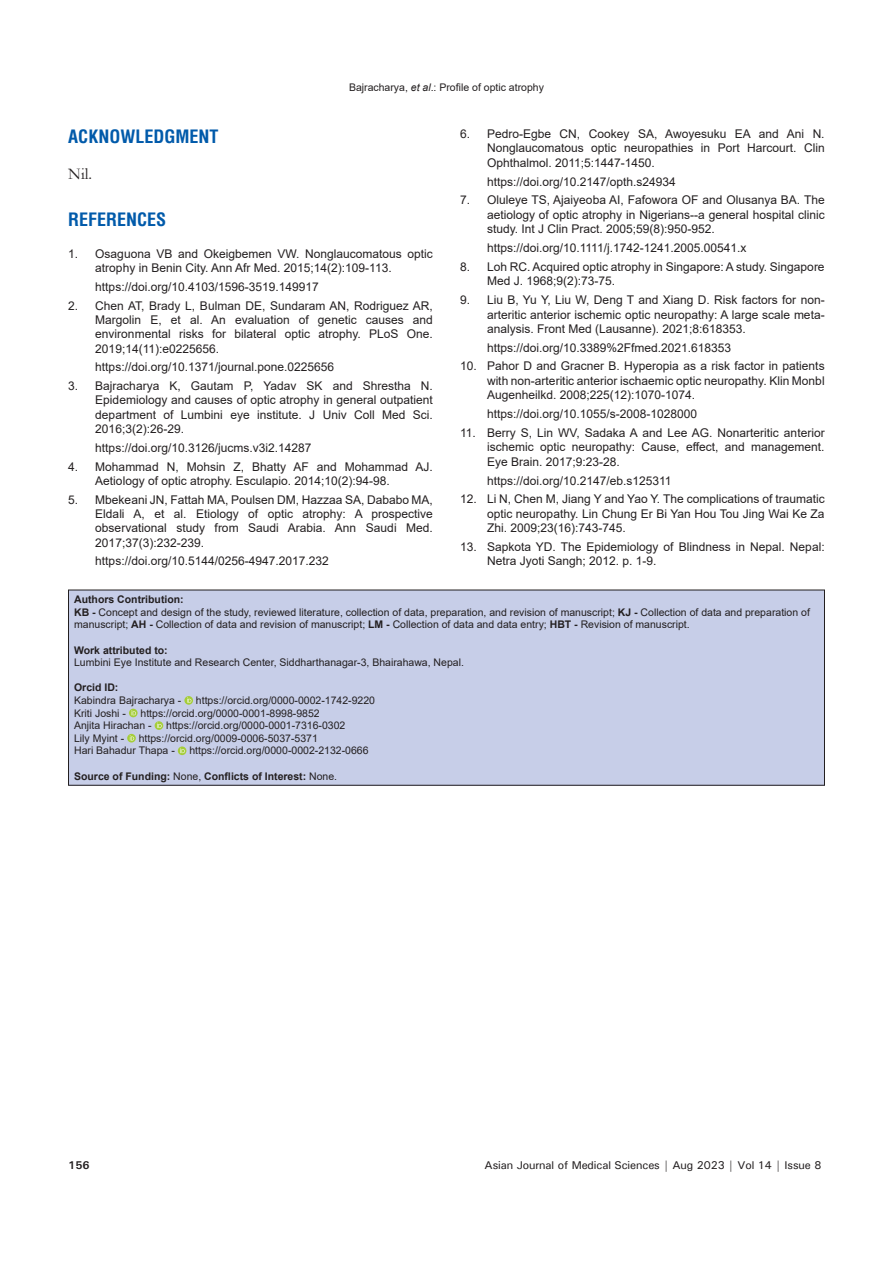
<style>
.page{position:relative;width:893px;height:1263px;background:#fff}
.page>*{position:absolute;margin:0;border:0;box-sizing:border-box;transform-origin:0 0}
.t1{font:700 condensed 18px "Helvetica";color:#015aaa}
.TX{font:16.5px "Garamond";color:#231f20}
.REF{font:12px/14.5px "Arial";color:#231f20;text-align:justify}
.t2{font:500 11.25px "Univers";letter-spacing:-.01em;color:#231f20}
.t3{font:700 11.25px "Univers";color:#231f20}
.SRC{font:10.5px/12.6px "Arial";color:#231f20}
.SRC-2{font:700 10.5px "Arial";color:#231f20}
.s1{font-style:italic}
.s2{font-weight:700}
.s3{font-weight:400}
</style>
<div class="page">
<div style="left:68px;top:590px;width:756px;height:195px;background:#c7cee8"></div>
<svg style="left:184px;top:696px;width:9px;height:9px"></svg>
<svg style="left:187px;top:697px;width:4px;height:6px"></svg>
<svg style="left:129px;top:709px;width:9px;height:8px"></svg>
<svg style="left:132px;top:710px;width:4px;height:5px"></svg>
<svg style="left:155px;top:721px;width:8px;height:9px"></svg>
<svg style="left:157px;top:723px;width:5px;height:5px"></svg>
<svg style="left:127px;top:734px;width:9px;height:8px"></svg>
<svg style="left:130px;top:735px;width:4px;height:5px"></svg>
<svg style="left:178px;top:746px;width:8px;height:9px"></svg>
<svg style="left:180px;top:748px;width:5px;height:5px"></svg>
<p class="SRC" style="left:349px;top:81px;width:196px">Bajracharya, <span class="s1">et al</span>.: Profile of optic atrophy</p>
<h1 class="t1" style="left:68px;top:124px;width:152px">ACKNOWLEDGMENT</h1>
<p class="TX" style="left:68px;top:162px;width:25px">Nil.</p>
<h1 class="t1" style="left:68px;top:208px;width:100px">REFERENCES</h1>
<p class="REF" style="left:95px;top:246px;width:339px;text-indent:-27px">1. Osaguona VB and Okeigbemen VW. Nonglaucomatous optic atrophy in Benin City. Ann Afr Med. 2015;14(2):109-113.</p>
<p class="REF" style="left:95px;top:279px;width:225px">https://doi.org/10.4103/1596-3519.149917</p>
<p class="REF" style="left:95px;top:298px;width:339px;text-indent:-27px">2. Chen AT, Brady L, Bulman DE, Sundaram AN, Rodriguez AR, Margolin E, et al. An evaluation of genetic causes and environmental risks for bilateral optic atrophy. PLoS One.<br>2019;14(11):e0225656.</p>
<p class="REF" style="left:95px;top:360px;width:240px">https://doi.org/10.1371/journal.pone.0225656</p>
<p class="REF" style="left:95px;top:378px;width:339px;text-indent:-27px">3. Bajracharya K, Gautam P, Yadav SK and Shrestha N.<br>Epidemiology and causes of optic atrophy in general outpatient department of Lumbini eye institute. J Univ Coll Med Sci.<br>2016;3(2):26-29.</p>
<p class="REF" style="left:95px;top:440px;width:218px">https://doi.org/10.3126/jucms.v3i2.14287</p>
<p class="REF" style="left:95px;top:459px;width:339px;text-indent:-27px">4. Mohammad N, Mohsin Z, Bhatty AF and Mohammad AJ.<br>Aetiology of optic atrophy. Esculapio. 2014;10(2):94-98.</p>
<p class="REF" style="left:95px;top:492px;width:339px;text-indent:-27px">5. Mbekeani JN, Fattah MA, Poulsen DM, Hazzaa SA, Dababo MA, Eldali A, et al. Etiology of optic atrophy: A prospective observational study from Saudi Arabia. Ann Saudi Med.<br>2017;37(3):232-239.</p>
<p class="REF" style="left:95px;top:554px;width:235px">https://doi.org/10.5144/0256-4947.2017.232</p>
<p class="REF" style="left:487px;top:126px;width:339px;text-indent:-27px">6. Pedro-Egbe CN, Cookey SA, Awoyesuku EA and Ani N.<br>Nonglaucomatous optic neuropathies in Port Harcourt. Clin Ophthalmol. 2011;5:1447-1450.</p>
<p class="REF" style="left:487px;top:174px;width:190px">https://doi.org/10.2147/opth.s24934</p>
<p class="REF" style="left:487px;top:193px;width:339px;text-indent:-27px">7. Oluleye TS, Ajaiyeoba AI, Fafowora OF and Olusanya BA. The aetiology of optic atrophy in Nigerians--a general hospital clinic study. Int J Clin Pract. 2005;59(8):950-952.</p>
<p class="REF" style="left:487px;top:241px;width:261px">https://doi.org/10.1111/j.1742-1241.2005.00541.x</p>
<p class="REF" style="left:487px;top:259px;width:339px;text-indent:-27px">8. Loh RC. Acquired optic atrophy in Singapore: A study. Singapore<br>Med J. 1968;9(2):73-75.</p>
<p class="REF" style="left:487px;top:292px;width:339px;text-indent:-27px">9. Liu B, Yu Y, Liu W, Deng T and Xiang D. Risk factors for non&shy;arteritic anterior ischemic optic neuropathy: A large scale meta&shy;analysis. Front Med (Lausanne). 2021;8:618353.</p>
<p class="REF" style="left:487px;top:340px;width:246px">https://doi.org/10.3389%2Ffmed.2021.618353</p>
<p class="REF" style="left:487px;top:359px;width:339px;text-indent:-27px">10. Pahor D and Gracner B. Hyperopia as a risk factor in patients with non-arteritic anterior ischaemic optic neuropathy. Klin Monbl Augenheilkd. 2008;225(12):1070-1074.</p>
<p class="REF" style="left:487px;top:407px;width:212px">https://doi.org/10.1055/s-2008-1028000</p>
<p class="REF" style="left:487px;top:425px;width:339px;text-indent:-27px">11. Berry S, Lin WV, Sadaka A and Lee AG. Nonarteritic anterior ischemic optic neuropathy: Cause, effect, and management.<br>Eye Brain. 2017;9:23-28.</p>
<p class="REF" style="left:487px;top:473px;width:186px">https://doi.org/10.2147/eb.s125311</p>
<p class="REF" style="left:487px;top:492px;width:339px;text-indent:-27px">12. Li N, Chen M, Jiang Y and Yao Y. The complications of traumatic optic neuropathy. Lin Chung Er Bi Yan Hou Tou Jing Wai Ke Za Zhi. 2009;23(16):743-745.</p>
<p class="REF" style="left:487px;top:539px;width:339px;text-indent:-27px">13. Sapkota YD. The Epidemiology of Blindness in Nepal. Nepal:<br>Netra Jyoti Sangh; 2012. p. 1-9.</p>
<p class="SRC-2" style="left:74px;top:592px;width:111px">Authors Contribution:</p>
<p class="SRC" style="left:74px;top:606px;width:737px"><span class="s2">KB -</span> Concept and design of the study, reviewed literature, collection of data, preparation, and revision of manuscript; <span class="s2">KJ -</span> Collection of data and preparation of manuscript; <span class="s2">AH -</span> Collection of data and revision of manuscript; <span class="s2">LM -</span> Collection of data and data entry; <span class="s2">HBT -</span> Revision of manuscript.</p>
<p class="SRC-2" style="left:74px;top:642px;width:95px">Work attributed to:</p>
<p class="SRC" style="left:74px;top:656px;width:391px">Lumbini Eye Institute and Research Center, Siddharthanagar-3, Bhairahawa, Nepal.</p>
<p class="SRC-2" style="left:74px;top:680px;width:46px">Orcid ID:</p>
<p class="SRC" style="left:74px;top:694px;width:109px">Kabindra Bajracharya -</p>
<p class="SRC" style="left:196px;top:694px;width:181px">https://orcid.org/0000-0002-1742-9220</p>
<p class="SRC" style="left:74px;top:707px;width:53px">Kriti Joshi -</p>
<p class="SRC" style="left:140px;top:707px;width:181px">https://orcid.org/0000-0001-8998-9852</p>
<p class="SRC" style="left:74px;top:719px;width:79px">Anjita Hirachan -</p>
<p class="SRC" style="left:166px;top:719px;width:181px">https://orcid.org/0000-0001-7316-0302</p>
<p class="SRC" style="left:74px;top:732px;width:52px">Lily Myint -</p>
<p class="SRC" style="left:139px;top:732px;width:181px">https://orcid.org/0009-0006-5037-5371</p>
<p class="SRC" style="left:74px;top:744px;width:102px">Hari Bahadur Thapa -</p>
<p class="SRC" style="left:189px;top:744px;width:181px">https://orcid.org/0000-0002-2132-0666</p>
<p class="SRC-2" style="left:74px;top:768px;width:265px">Source of Funding: <span class="s3">None,</span> Conflicts of Interest: <span class="s3">None.</span></p>
<p class="t3" style="left:68px;top:1158px;width:23px">156</p>
<p class="t2" style="left:485px;top:1157px;width:338px">Asian Journal of Medical Sciences | Aug 2023 | Vol 14 | Issue 8</p>
</div>
